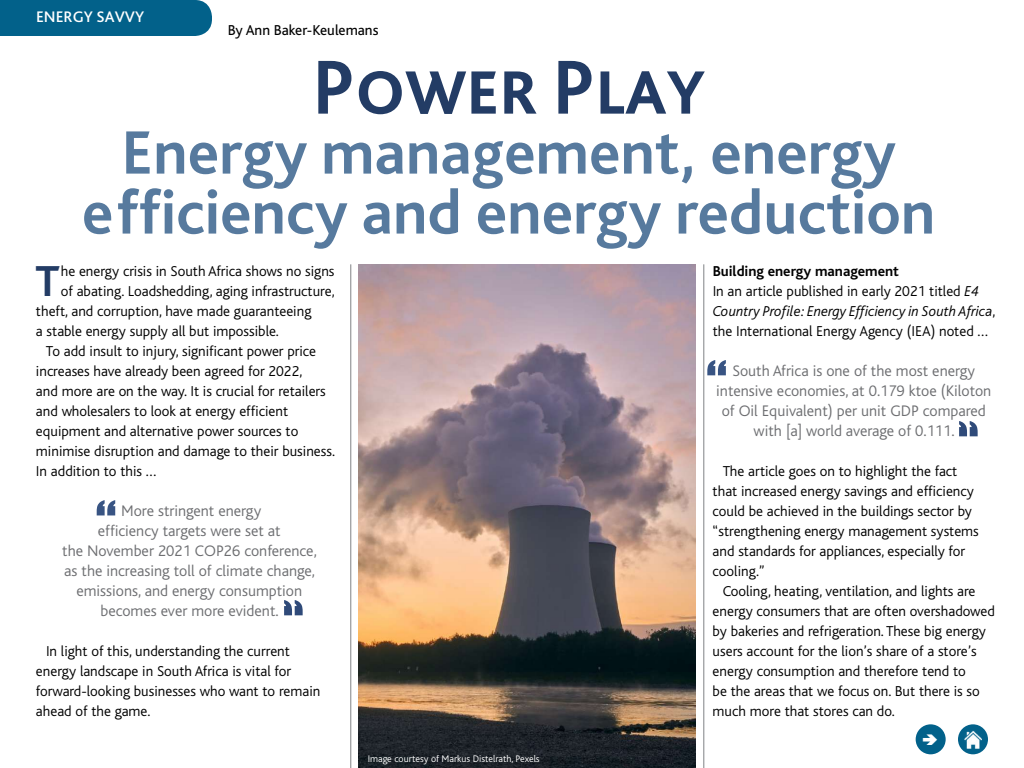
<style>
.page{position:relative;width:1024px;height:768px;background:#fff}
.page>*{position:absolute;margin:0;border:0;box-sizing:border-box;transform-origin:0 0}
.t1{font:700 64px/60px "Bliss Pro";color:#577a9e;text-align:center}
.t2{font:60px "Impact";color:#385483}
.t3{font:700 45.3px "Bliss Pro";color:#233c65}
.t4{font:300 16px/20px "Bliss";color:#6d6e71;text-align:center}
.t5{font:500 16px "Bliss Pro";color:#fff}
.t6{font:300 15px/20px "Bliss";color:#000}
.t7{font:15px "Bliss";color:#000}
.t8{font:300 10px "Bliss";color:#fff}
.s1{font-size:80px;color:#233c65}
.s2{font-weight:800;color:#233c65}
.s3{font-weight:700}
.s4{font-style:italic}
</style>
<div class="page">
<hr style="left:351px;top:264px;width:1px;height:504px;background:#808285">
<hr style="left:704px;top:264px;width:1px;height:504px;background:#808285">
<div style="left:916px;top:724px;width:30px;height:30px;background:#02618a;border-radius:50%"></div>
<div style="left:958px;top:724px;width:30px;height:30px;background:#02618a;border-radius:50%"></div>
<img style="left:964px;top:730px;width:18px;height:18px">
<div style="left:0;top:0;width:212px;height:36px;background:#02618a"></div>
<img style="left:359px;top:264px;width:337px;height:504px">
<p class="t5" style="left:36px;top:6px;width:110px">ENERGY SAVVY</p>
<p class="t7" style="left:228px;top:23px;width:152px">By Ann Baker-Keulemans</p>
<h1 class="t1" style="left:82px;top:61px;width:855px"><span class="s1">P</span><span class="s2">OWER</span> <span class="s1">P</span><span class="s2">LAY<br></span>Energy management, energy efficiency and energy reduction</h1>
<h3 class="t3" style="left:35px;top:253px;width:26px">T</h3>
<p class="t6" style="left:61px;top:261px;width:275px">he energy crisis in South Africa shows no signs</p>
<p class="t6" style="left:61px;top:281px;width:275px">of abating. Loadshedding, aging infrastructure,</p>
<p class="t6" style="left:36px;top:301px;width:277px">theft, and corruption, have made guaranteeing</p>
<p class="t6" style="left:36px;top:321px;width:244px">a stable energy supply all but impossible.</p>
<p class="t6" style="left:46px;top:341px;width:272px">To add insult to injury, significant power price</p>
<p class="t6" style="left:36px;top:361px;width:268px">increases have already been agreed for 2022,</p>
<p class="t6" style="left:36px;top:381px;width:291px">and more are on the way. It is crucial for retailers</p>
<p class="t6" style="left:36px;top:401px;width:254px">and wholesalers to look at energy efficient</p>
<p class="t6" style="left:36px;top:421px;width:264px">equipment and alternative power sources to</p>
<p class="t6" style="left:36px;top:441px;width:301px">minimise disruption and damage to their business.</p>
<p class="t6" style="left:36px;top:461px;width:122px">In addition to this …</p>
<p class="t4" style="left:62px;top:501px;width:256px">More stringent energy<br>efficiency targets were set at<br>the November 2021 COP26 conference, as the increasing toll of climate change, emissions, and energy consumption becomes ever more evident.</p>
<p class="t6" style="left:36px;top:641px;width:286px;text-indent:10px">In light of this, understanding the current energy landscape in South Africa is vital for forward-looking businesses who want to remain ahead of the game.</p>
<h2 class="t2" style="left:96px;top:477px;width:22px">“</h2>
<p class="t8" style="left:368px;top:753px;width:174px">Image courtesy of Markus Distelrath, Pexels</p>
<p class="t6" style="left:713px;top:261px;width:284px"><span class="s3">Building energy management<br></span>In an article published in early 2021 titled <span class="s4">E4<br>Country Profile: Energy Efficiency in South Africa</span>, the International Energy Agency (IEA) noted …</p>
<p class="t4" style="left:716px;top:361px;width:277px">South Africa is one of the most energy intensive economies, at 0.179 ktoe (Kiloton of Oil Equivalent) per unit GDP compared with [a] world average of 0.111.</p>
<p class="t6" style="left:713px;top:461px;width:268px;text-indent:10px">The article goes on to highlight the fact that increased energy savings and efficiency could be achieved in the buildings sector by “strengthening energy management systems and standards for appliances, especially for cooling.”</p>
<p class="t6" style="left:713px;top:581px;width:284px;text-indent:10px">Cooling, heating, ventilation, and lights are energy consumers that are often overshadowed by bakeries and refrigeration. These big energy users account for the lion’s share of a store’s energy consumption and therefore tend to<br>be the areas that we focus on. But there is so much more that stores can do.</p>
<h2 class="t2" style="left:706px;top:337px;width:22px">“</h2>
</div>
